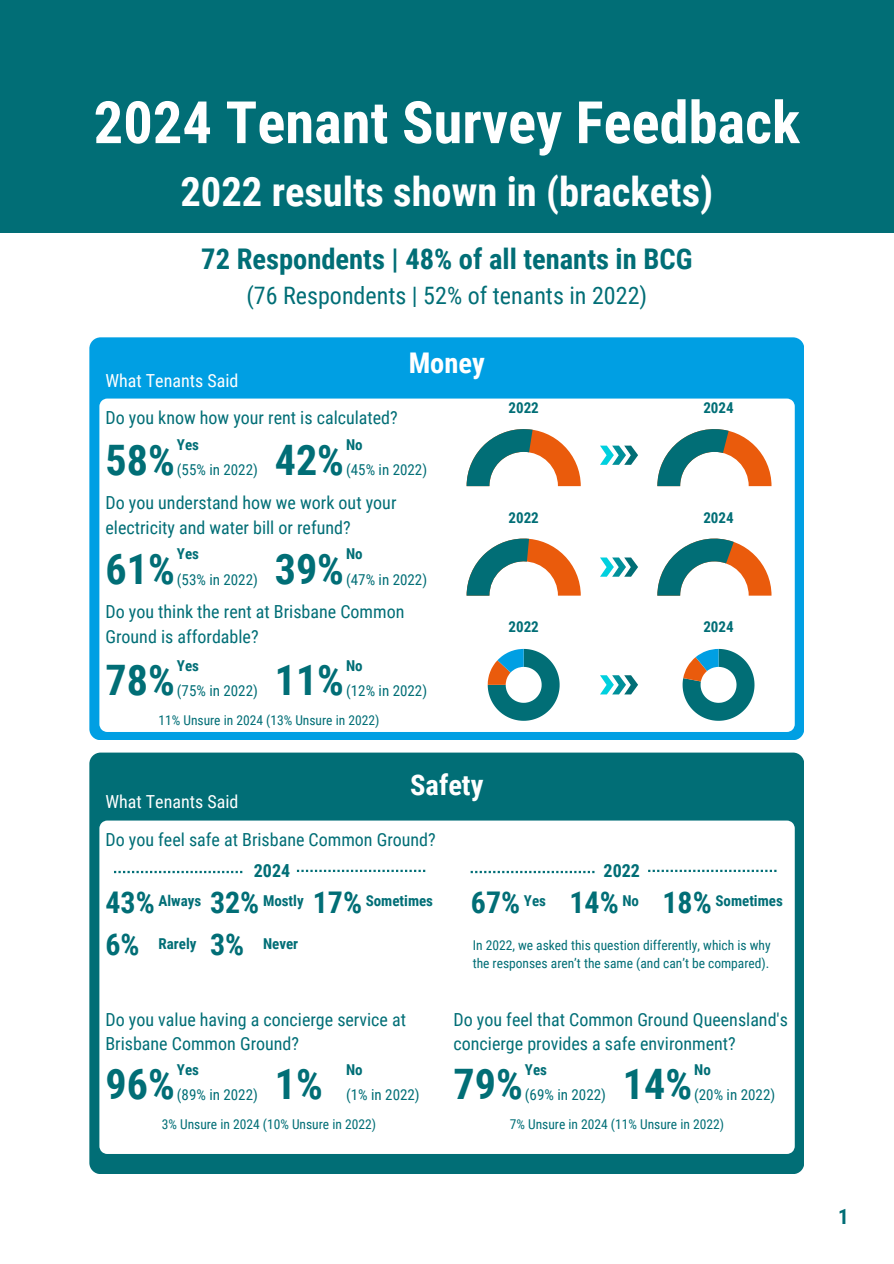
<style>
.page{position:relative;width:894px;height:1264px;background:#fff}
.page>*{position:absolute;margin:0;border:0;box-sizing:border-box;transform-origin:0 0}
.t1{font:700 58.5px "Roboto Condensed";color:#fff}
.t2{font:700 42px "Roboto Condensed";color:#016e76}
.t3{font:700 40.5px "Roboto Condensed";color:#fff}
.t4{font:700 29.85px "Roboto Condensed";color:#016e76}
.t5{font:700 28.5px "Roboto Condensed";color:#016e76}
.t6{font:700 28.5px "Roboto Condensed";color:#fff}
.t7{font:24px "Roboto Condensed";color:#016e76}
.t8{font:700 21px "Roboto Condensed";color:#016e76}
.t9{font:18px/24.8px "Roboto Condensed";color:#016e76}
.t10{font:18px "Roboto Condensed";color:#fff}
.t11{font:700 18px "Roboto Condensed";color:#016e76}
.t12{font:15px "Roboto Condensed";color:#016e76}
.t13{font:700 15px "Roboto Condensed";color:#016e76}
.t14{font:13.5px "Roboto Condensed";color:#016e76}
</style>
<div class="page">
<div style="left:0;top:0;width:893px;height:232px;background:#016e76"></div>
<div style="left:89px;top:752px;width:715px;height:422px;background:#016e76;border-radius:11px"></div>
<div style="left:89px;top:337px;width:714px;height:403px;background:#009fe3;border-radius:11px"></div>
<div style="left:99px;top:398px;width:695px;height:334px;background:#fff"></div>
<div style="left:99px;top:820px;width:695px;height:333px;background:#fff"></div>
<svg style="left:657px;top:429px;width:114px;height:57px;background:#b0b1a2"></svg>
<svg style="left:657px;top:538px;width:114px;height:57px;background:#adb2a4"></svg>
<svg style="left:466px;top:429px;width:114px;height:57px;background:#b3b1a1"></svg>
<svg style="left:466px;top:538px;width:114px;height:57px;background:#b6b1a0"></svg>
<svg style="left:682px;top:649px;width:72px;height:71px;background:#77abae"></svg>
<svg style="left:487px;top:649px;width:72px;height:71px;background:#79abae"></svg>
<svg style="left:600px;top:445px;width:38px;height:20px"></svg>
<svg style="left:600px;top:557px;width:38px;height:19px"></svg>
<svg style="left:600px;top:675px;width:38px;height:19px"></svg>
<svg style="left:114px;top:870px;width:128px;height:3px"></svg>
<svg style="left:470px;top:870px;width:124px;height:3px"></svg>
<svg style="left:297px;top:869px;width:128px;height:3px"></svg>
<svg style="left:648px;top:869px;width:128px;height:3px"></svg>
<h1 class="t1" style="left:94px;top:89px;width:707px">2024 Tenant Survey Feedback</h1>
<h1 class="t3" style="left:180px;top:169px;width:534px">2022 results shown in (brackets)</h1>
<h3 class="t5" style="left:201px;top:242px;width:492px">72 Respondents | 48% of all tenants in BCG</h3>
<h3 class="t7" style="left:246px;top:281px;width:402px">(76 Respondents | 52% of tenants in 2022)</h3>
<h2 class="t10" style="left:105px;top:370px;width:134px">What Tenants Said</h2>
<h5 class="t9" style="left:105px;top:406px;width:294px">Do you know how your rent is calculated?</h5>
<p class="t6" style="left:408px;top:346px;width:78px">Money</p>
<h1 class="t13" style="left:177px;top:436px;width:24px">Yes</h1>
<h2 class="t2" style="left:105px;top:435px;width:71px">58%</h2>
<h6 class="t12" style="left:177px;top:461px;width:82px">(55% in 2022)</h6>
<h6 class="t13" style="left:346px;top:436px;width:18px">No</h6>
<h6 class="t2" style="left:275px;top:435px;width:71px">42%</h6>
<h6 class="t12" style="left:346px;top:461px;width:82px">(45% in 2022)</h6>
<p class="t9" style="left:105px;top:490px;width:292px">Do you understand how we work out your electricity and water bill or refund?</p>
<h6 class="t13" style="left:177px;top:545px;width:24px">Yes</h6>
<p class="t2" style="left:105px;top:545px;width:71px">61%</p>
<h6 class="t12" style="left:177px;top:570px;width:82px">(53% in 2022)</h6>
<h6 class="t13" style="left:346px;top:545px;width:18px">No</h6>
<p class="t2" style="left:275px;top:545px;width:71px">39%</p>
<h2 class="t12" style="left:346px;top:570px;width:82px">(47% in 2022)</h2>
<h5 class="t9" style="left:105px;top:599px;width:300px">Do you think the rent at Brisbane Common<br>Ground is affordable?</h5>
<p class="t13" style="left:177px;top:656px;width:24px">Yes</p>
<p class="t2" style="left:105px;top:656px;width:71px">78%</p>
<h6 class="t12" style="left:177px;top:682px;width:82px">(75% in 2022)</h6>
<p class="t13" style="left:346px;top:656px;width:18px">No</p>
<h1 class="t2" style="left:275px;top:656px;width:71px">11%</h1>
<h6 class="t12" style="left:346px;top:682px;width:82px">(12% in 2022)</h6>
<h5 class="t14" style="left:158px;top:712px;width:222px">11% Unsure in 2024 (13% Unsure in 2022)</h5>
<h6 class="t13" style="left:508px;top:399px;width:32px">2022</h6>
<p class="t13" style="left:508px;top:509px;width:32px">2022</p>
<h5 class="t13" style="left:508px;top:618px;width:32px">2022</h5>
<h1 class="t6" style="left:410px;top:768px;width:75px">Safety</h1>
<h5 class="t10" style="left:105px;top:791px;width:134px">What Tenants Said</h5>
<h1 class="t9" style="left:105px;top:827px;width:332px">Do you feel safe at Brisbane Common Ground?</h1>
<h6 class="t11" style="left:254px;top:859px;width:38px">2024</h6>
<p class="t11" style="left:603px;top:859px;width:38px">2022</p>
<h1 class="t13" style="left:703px;top:399px;width:32px">2024</h1>
<h6 class="t13" style="left:703px;top:509px;width:32px">2024</h6>
<p class="t13" style="left:703px;top:618px;width:32px">2024</p>
<h6 class="t4" style="left:105px;top:884px;width:51px">43%</h6>
<h4 class="t4" style="left:471px;top:884px;width:51px">67%</h4>
<h2 class="t4" style="left:105px;top:927px;width:36px">6%</h2>
<h6 class="t4" style="left:210px;top:884px;width:51px">32%</h6>
<h2 class="t4" style="left:569px;top:884px;width:51px">14%</h2>
<h6 class="t4" style="left:210px;top:927px;width:36px">3%</h6>
<h2 class="t4" style="left:313px;top:884px;width:51px">17%</h2>
<h6 class="t4" style="left:662px;top:884px;width:51px">18%</h6>
<h1 class="t13" style="left:158px;top:892px;width:44px">Always</h1>
<h6 class="t13" style="left:523px;top:892px;width:24px">Yes</h6>
<p class="t13" style="left:158px;top:934px;width:39px">Rarely</p>
<h5 class="t13" style="left:263px;top:892px;width:42px">Mostly</h5>
<h1 class="t13" style="left:622px;top:892px;width:18px">No</h1>
<h6 class="t13" style="left:263px;top:934px;width:37px">Never</h6>
<p class="t13" style="left:365px;top:892px;width:69px">Sometimes</p>
<h1 class="t13" style="left:715px;top:892px;width:69px">Sometimes</h1>
<h6 class="t14" style="left:472px;top:937px;width:299px">In 2022, we asked this question differently, which is why</h6>
<h2 class="t14" style="left:472px;top:955px;width:298px">the responses aren’t the same (and can’t be compared).</h2>
<h1 class="t9" style="left:105px;top:1006px;width:302px">Do you value having a concierge service at<br>Brisbane Common Ground?</h1>
<h6 class="t9" style="left:453px;top:1006px;width:336px">Do you feel that Common Ground Queensland's concierge provides a safe environment?</h6>
<p class="t13" style="left:177px;top:1060px;width:24px">Yes</p>
<h6 class="t13" style="left:525px;top:1060px;width:24px">Yes</h6>
<p class="t13" style="left:346px;top:1060px;width:18px">No</p>
<p class="t13" style="left:694px;top:1060px;width:18px">No</p>
<h5 class="t2" style="left:105px;top:1060px;width:71px">96%</h5>
<h1 class="t2" style="left:453px;top:1060px;width:71px">79%</h1>
<h6 class="t2" style="left:275px;top:1060px;width:50px">1%</h6>
<p class="t2" style="left:622px;top:1060px;width:71px">14%</p>
<h5 class="t12" style="left:177px;top:1085px;width:82px">(89% in 2022)</h5>
<h2 class="t12" style="left:525px;top:1085px;width:82px">(69% in 2022)</h2>
<h2 class="t12" style="left:346px;top:1085px;width:75px">(1% in 2022)</h2>
<h6 class="t12" style="left:694px;top:1085px;width:82px">(20% in 2022)</h6>
<h4 class="t14" style="left:162px;top:1116px;width:216px">3% Unsure in 2024 (10% Unsure in 2022)</h4>
<h2 class="t14" style="left:509px;top:1116px;width:216px">7% Unsure in 2024 (11% Unsure in 2022)</h2>
<h6 class="t8" style="left:838px;top:1204px;width:12px">1</h6>
</div>
